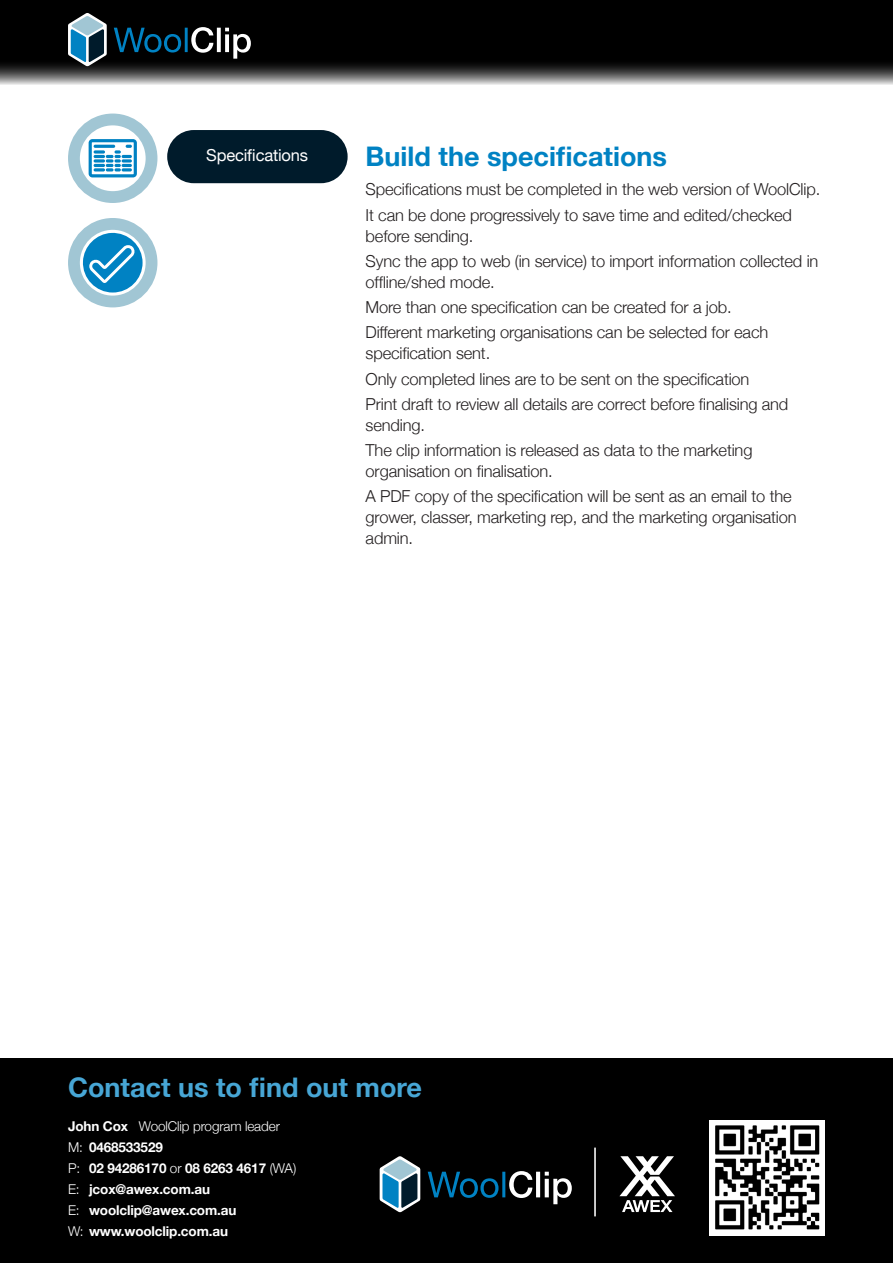
<style>
.page{position:relative;width:893px;height:1263px;background:#fff}
.page>*{position:absolute;margin:0;border:0;box-sizing:border-box;transform-origin:0 0}
.AWEX_Heading_2{font:700 27px "Helvetica Neue";color:#0082c3}
.AWEX_Heading_2-2{font:700 27px "Helvetica Neue";color:#47a6d5}
.AWEX_Body_text{font:300 16.5px/21px "Helvetica Neue";letter-spacing:-.01em;color:#231f20}
.AWEX_Body_text-2{font:16.5px "Helvetica Neue";letter-spacing:-.01em;color:#fff}
.AWEX_contact{font:700 13.5px "Helvetica Neue";letter-spacing:-.01em;color:#fff}
.AWEX_contact-2{font:300 13.5px "Helvetica Neue";letter-spacing:-.01em;color:#fff}
.s1{font-weight:700}
.s2{font-weight:300}
</style>
<div class="page">
<div style="left:0;top:1058px;width:893px;height:205px;background:#000"></div>
<img style="left:709px;top:1120px;width:116px;height:116px">
<hr style="left:594px;top:1147px;width:2px;height:69px;background:#fff">
<svg style="left:380px;top:1156px;width:40px;height:56px"></svg>
<svg style="left:428px;top:1171px;width:144px;height:33px"></svg>
<svg style="left:619px;top:1156px;width:56px;height:56px"></svg>
<div style="left:0;top:0;width:893px;height:60px;background:#000"></div>
<svg style="left:0;top:60px;width:893px;height:25px;background:#585858"></svg>
<svg style="left:68px;top:13px;width:39px;height:53px;background:#5b7f90"></svg>
<svg style="left:114px;top:27px;width:137px;height:32px"></svg>
<div style="left:167px;top:130px;width:181px;height:53px;background:#001b2b;border-radius:27px"></div>
<svg style="left:89px;top:139px;width:48px;height:38px"></svg>
<div style="left:68px;top:114px;width:89px;height:89px;border:12px solid #a1c6d4;border-radius:50%"></div>
<div style="left:68px;top:218px;width:89px;height:89px;border:12px solid #a1c6d4;border-radius:50%"></div>
<svg style="left:82px;top:232px;width:61px;height:60px"></svg>
<p class="AWEX_Body_text-2" style="left:206px;top:145px;width:103px">Specifications</p>
<p class="AWEX_Heading_2" style="left:366px;top:139px;width:303px">Build the specifications</p>
<p class="AWEX_Body_text" style="left:366px;top:179px;width:456px">Specifications must be completed in the web version of WoolClip.</p>
<p class="AWEX_Body_text" style="left:366px;top:204px;width:428px">It can be done progressively to save time and edited/checked before sending.</p>
<p class="AWEX_Body_text" style="left:366px;top:250px;width:454px">Sync the app to web (in service) to import information collected in offline/shed mode.</p>
<p class="AWEX_Body_text" style="left:366px;top:296px;width:368px">More than one specification can be created for a job.</p>
<p class="AWEX_Body_text" style="left:366px;top:322px;width:404px">Different marketing organisations can be selected for each specification sent.</p>
<p class="AWEX_Body_text" style="left:366px;top:368px;width:385px">Only completed lines are to be sent on the specification</p>
<p class="AWEX_Body_text" style="left:366px;top:393px;width:424px">Print draft to review all details are correct before finalising and sending.</p>
<p class="AWEX_Body_text" style="left:366px;top:439px;width:388px">The clip information is released as data to the marketing organisation on finalisation.</p>
<p class="AWEX_Body_text" style="left:366px;top:486px;width:433px">A PDF copy of the specification will be sent as an email to the grower, classer, marketing rep, and the marketing organisation admin.</p>
<p class="AWEX_Heading_2-2" style="left:68px;top:1071px;width:356px">Contact us to find out more</p>
<p class="AWEX_contact-2" style="left:68px;top:1118px;width:213px"><span class="s1">John Cox</span> WoolClip program leader</p>
<p class="AWEX_contact" style="left:68px;top:1139px;width:96px"><span class="s2">M:</span> 0468533529</p>
<p class="AWEX_contact" style="left:68px;top:1160px;width:230px"><span class="s2">P:</span> 02 94286170 <span class="s2">or</span> 08 6263 4617 <span class="s2">(WA)</span></p>
<p class="AWEX_contact" style="left:68px;top:1181px;width:144px"><span class="s2">E:</span> jcox@awex.com.au</p>
<p class="AWEX_contact" style="left:68px;top:1202px;width:170px"><span class="s2">E:</span> woolclip@awex.com.au</p>
<p class="AWEX_contact" style="left:68px;top:1223px;width:161px"><span class="s2">W:</span> www.woolclip.com.au</p>
</div>
